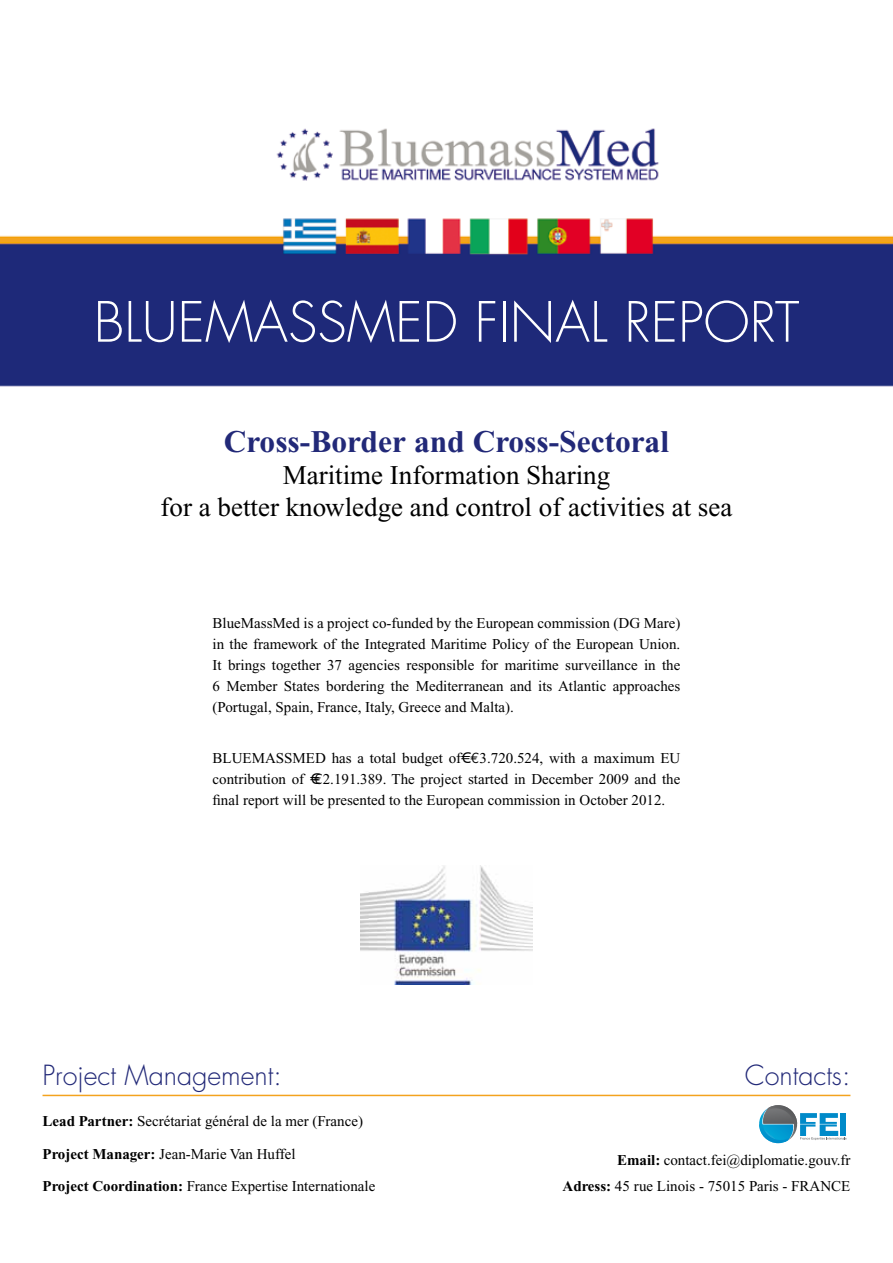
<style>
.page{position:relative;width:893px;height:1263px;background:#fff}
.page>*{position:absolute;margin:0;border:0;box-sizing:border-box;transform-origin:0 0}
.t1{font:300 54px "Futura";color:#fff}
.t2{font:700 31.5px "Times New Roman";color:#222978}
.t3{font:27px/32.4px "Times New Roman";color:#000;text-align:center}
.t4{font:300 27px "Futura";color:#222978}
.t5{font:15px/21px "Times New Roman";color:#000;text-align:justify}
.s1{font-family:"Euro Mono"}
.s2{font-weight:700}
</style>
<div class="page">
<img style="left:0;top:128px;width:893px;height:1016px">
<img style="left:360px;top:866px;width:173px;height:119px">
<hr style="left:43px;top:1095px;width:807px;height:1px;background:#f4a31e">
<svg style="left:757px;top:1105px;width:89px;height:38px"></svg>
<div style="left:840px;top:1124px;width:6px;height:12px;background:#008ac9"></div>
<div style="left:840px;top:1113px;width:6px;height:11px;background:#008ac9"></div>
<h1 class="t1" style="left:94px;top:289px;width:707px">BlueMassMed Final report</h1>
<h2 class="t2" style="left:224px;top:423px;width:447px">Cross-Border and Cross-Sectoral</h2>
<h3 class="t3" style="left:161px;top:459px;width:573px">Maritime Information Sharing<br>for a better knowledge and control of activities at sea</h3>
<p class="t5" style="left:213px;top:613px;width:469px">BlueMassMed is a project co-funded by the European commission (DG Mare) in the framework of the Integrated Maritime Policy of the European Union.<br>It brings together 37 agencies responsible for maritime surveillance in the 6 Member States bordering the Mediterranean and its Atlantic approaches (Portugal, Spain, France, Italy, Greece and Malta).</p>
<p class="t5" style="left:213px;top:747px;width:469px">BLUEMASSMED has a total budget of€ <span class="s1">e</span>3.720.524, with a maximum EU contribution of €<span class="s1">e</span>2.191.389. The project started in December 2009 and the final report will be presented to the European commission in October 2012.</p>
<h3 class="t4" style="left:43px;top:1059px;width:241px">Project Management:</h3>
<p class="t5" style="left:43px;top:1105px;width:334px;line-height:32.4px;text-align:left"><span class="s2">Lead Partner:</span> Secrétariat général de la mer (France)<br><span class="s2">Project Manager:</span> Jean-Marie Van Huffel<br><span class="s2">Project Coordination:</span> France Expertise Internationale</p>
<h3 class="t4" style="left:745px;top:1059px;width:107px">Contacts:</h3>
<p class="t5" style="left:562px;top:1148px;width:289px;line-height:25.2px;text-align:right"><span class="s2">Email:</span> contact.fei@diplomatie.gouv.fr<br><span class="s2">Adress:</span> 45 rue Linois - 75015 Paris - FRANCE</p>
</div>
